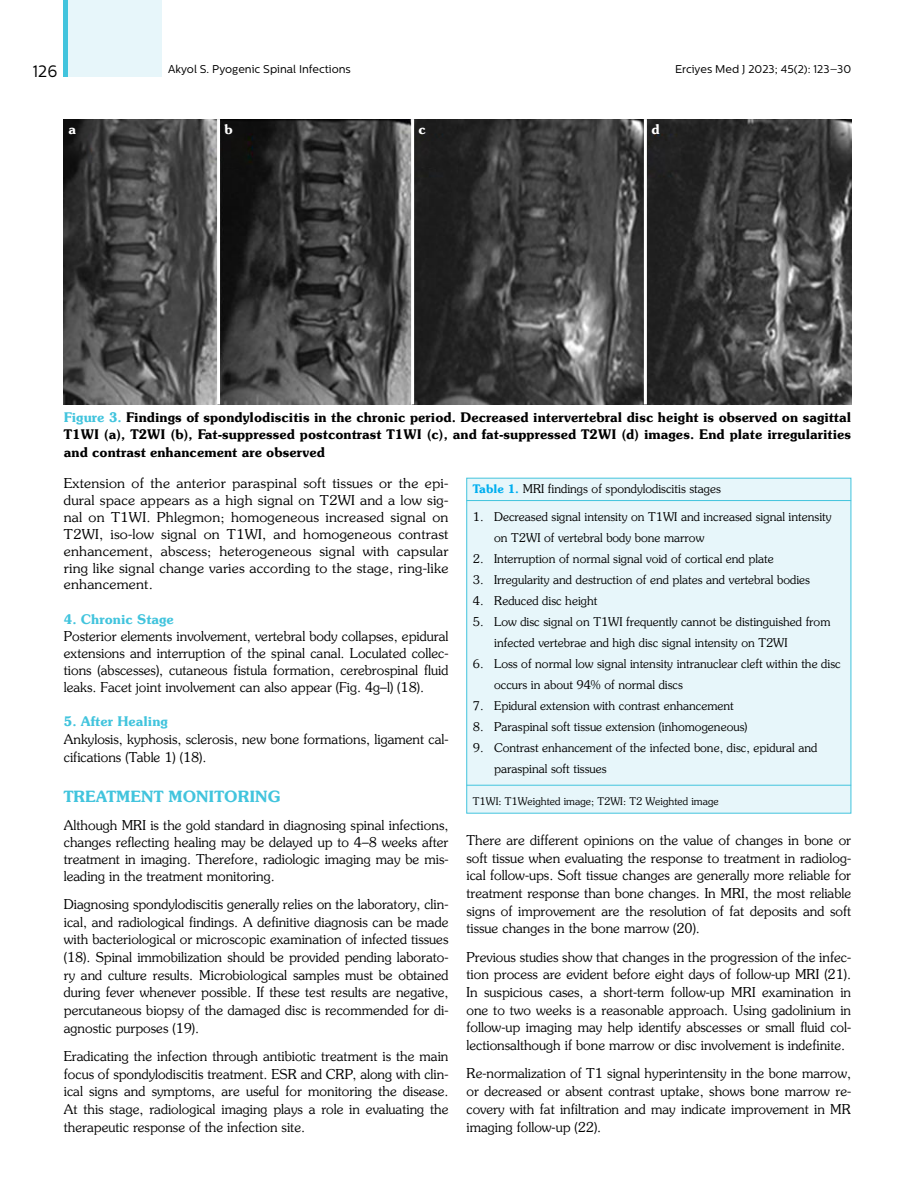
<style>
.page{position:relative;width:915px;height:1191px;background:#fff}
.page>*{position:absolute;margin:0;border:0;box-sizing:border-box;transform-origin:0 0}
.t1{font:16.5px "Centrale Sans";color:#000}
.t2{font:700 15.75px "Souvenir";color:#42c4dd}
.t3{font:13.5px/17.7px "Souvenir";color:#000;text-align:justify}
.t4{font:13.5px/17px "Souvenir";color:#000;text-align:justify;scale:1.05 1}
.t5{font:700 13.5px/17.2px "Souvenir";color:#000;text-align:justify}
.t6{font:700 13.5px "Souvenir";color:#42c4dd}
.t7{font:700 13.5px "Souvenir";color:#fff}
.t8{font:12px/21px "Souvenir";color:#000}
.t9{font:11.25px "Centrale Sans";color:#000}
.t10{font:10.5px "Souvenir";color:#000}
.s1{color:#42c4dd}
.s2{font-weight:700;color:#00aeef}
</style>
<div class="page">
<div style="left:64px;top:0;width:98px;height:77px;background:#e7f6fa"></div>
<hr style="left:64px;top:0;width:4px;height:77px;background:#42c4dd">
<img style="left:64px;top:119px;width:786px;height:285px">
<hr style="left:217px;top:119px;width:3px;height:285px;background:#fff">
<hr style="left:411px;top:119px;width:3px;height:285px;background:#fff">
<hr style="left:643px;top:119px;width:3px;height:285px;background:#fff">
<div style="left:466px;top:478px;width:384px;height:335px;background:#e7f6fa;border:1px solid #42c4dd"></div>
<hr style="left:466px;top:500px;width:384px;height:1px;background:#42c4dd">
<hr style="left:466px;top:785px;width:384px;height:1px;background:#42c4dd">
<p class="t9" style="left:168px;top:62px;width:184px">Akyol S. Pyogenic Spinal Infections</p>
<p class="t1" style="left:33px;top:61px;width:26px">126</p>
<p class="t9" style="left:674px;top:62px;width:177px">Erciyes Med J 2023; 45(2): 123–30</p>
<p class="t7" style="left:68px;top:120px;width:9px">a</p>
<p class="t7" style="left:224px;top:120px;width:10px">b</p>
<p class="t7" style="left:418px;top:120px;width:9px">c</p>
<p class="t7" style="left:651px;top:120px;width:10px">d</p>
<p class="t5" style="left:64px;top:408px;width:788px"><span class="s1">Figure 3.</span> Findings of spondylodiscitis in the chronic period. Decreased intervertebral disc height is observed on sagittal T1WI (a), T2WI (b), Fat-suppressed postcontrast T1WI (c), and fat-suppressed T2WI (d) images. End plate irregularities and contrast enhancement are observed</p>
<p class="t8" style="left:472px;top:478px;width:249px"><span class="s2">Table 1.</span> MRI findings of spondylodiscitis stages</p>
<p class="t8" style="left:494px;top:506px;width:339px;text-indent:-21px">1. Decreased signal intensity on T1WI and increased signal intensity on T2WI of vertebral body bone marrow</p>
<p class="t8" style="left:472px;top:548px;width:302px">2. Interruption of normal signal void of cortical end plate</p>
<p class="t8" style="left:472px;top:569px;width:338px">3. Irregularity and destruction of end plates and vertebral bodies</p>
<p class="t8" style="left:472px;top:590px;width:126px">4. Reduced disc height</p>
<p class="t8" style="left:494px;top:611px;width:337px;text-indent:-21px">5. Low disc signal on T1WI frequently cannot be distinguished from infected vertebrae and high disc signal intensity on T2WI</p>
<p class="t8" style="left:494px;top:653px;width:348px;text-indent:-21px">6. Loss of normal low signal intensity intranuclear cleft within the disc occurs in about 94% of normal discs</p>
<p class="t8" style="left:472px;top:695px;width:262px">7. Epidural extension with contrast enhancement</p>
<p class="t8" style="left:472px;top:716px;width:276px">8. Paraspinal soft tissue extension (inhomogeneous)</p>
<p class="t8" style="left:494px;top:737px;width:325px;text-indent:-21px">9. Contrast enhancement of the infected bone, disc, epidural and paraspinal soft tissues</p>
<p class="t10" style="left:472px;top:795px;width:247px">T1WI: T1Weighted image; T2WI: T2 Weighted image</p>
<p class="t4" style="left:64px;top:474px;width:368px">Extension of the anterior paraspinal soft tissues or the epi&shy;dural space appears as a high signal on T2WI and a low sig&shy;nal on T1WI. Phlegmon; homogeneous increased signal on T2WI, iso-low signal on T1WI, and homogeneous contrast enhancement, abscess; heterogeneous signal with capsular ring like signal change varies according to the stage, ring-like enhancement.</p>
<p class="t6" style="left:64px;top:611px;width:112px">4. Chronic Stage</p>
<p class="t3" style="left:64px;top:627px;width:386px;line-height:17px">Posterior elements involvement, vertebral body collapses, epidural extensions and interruption of the spinal canal. Loculated collec&shy;tions (abscesses), cutaneous fistula formation, cerebrospinal fluid leaks. Facet joint involvement can also appear (Fig. 4g–l) (18).</p>
<p class="t6" style="left:64px;top:713px;width:106px">5. After Healing</p>
<p class="t3" style="left:64px;top:730px;width:386px">Ankylosis, kyphosis, sclerosis, new bone formations, ligament cal&shy;cifications (Table 1) (18).</p>
<p class="t2" style="left:64px;top:787px;width:218px">TREATMENT MONITORING</p>
<p class="t3" style="left:64px;top:816px;width:386px;line-height:17px">Although MRI is the gold standard in diagnosing spinal infections, changes reflecting healing may be delayed up to 4–8 weeks after treatment in imaging. Therefore, radiologic imaging may be mis&shy;leading in the treatment monitoring.</p>
<p class="t3" style="left:64px;top:895px;width:386px">Diagnosing spondylodiscitis generally relies on the laboratory, clin&shy;ical, and radiological findings. A definitive diagnosis can be made with bacteriological or microscopic examination of infected tissues (18). Spinal immobilization should be provided pending laborato&shy;ry and culture results. Microbiological samples must be obtained during fever whenever possible. If these test results are negative, percutaneous biopsy of the damaged disc is recommended for di&shy;agnostic purposes (19).</p>
<p class="t3" style="left:64px;top:1047px;width:386px">Eradicating the infection through antibiotic treatment is the main focus of spondylodiscitis treatment. ESR and CRP, along with clin&shy;ical signs and symptoms, are useful for monitoring the disease.<br>At this stage, radiological imaging plays a role in evaluating the therapeutic response of the infection site.</p>
<p class="t3" style="left:466px;top:831px;width:386px">There are different opinions on the value of changes in bone or soft tissue when evaluating the response to treatment in radiolog&shy;ical follow-ups. Soft tissue changes are generally more reliable for treatment response than bone changes. In MRI, the most reliable signs of improvement are the resolution of fat deposits and soft tissue changes in the bone marrow (20).</p>
<p class="t3" style="left:466px;top:948px;width:386px">Previous studies show that changes in the progression of the infec&shy;tion process are evident before eight days of follow-up MRI (21).<br>In suspicious cases, a short-term follow-up MRI examination in one to two weeks is a reasonable approach. Using gadolinium in follow-up imaging may help identify abscesses or small fluid col&shy;lectionsalthough if bone marrow or disc involvement is indefinite.</p>
<p class="t3" style="left:466px;top:1064px;width:386px">Re-normalization of T1 signal hyperintensity in the bone marrow, or decreased or absent contrast uptake, shows bone marrow re&shy;covery with fat infiltration and may indicate improvement in MR imaging follow-up (22).</p>
</div>
